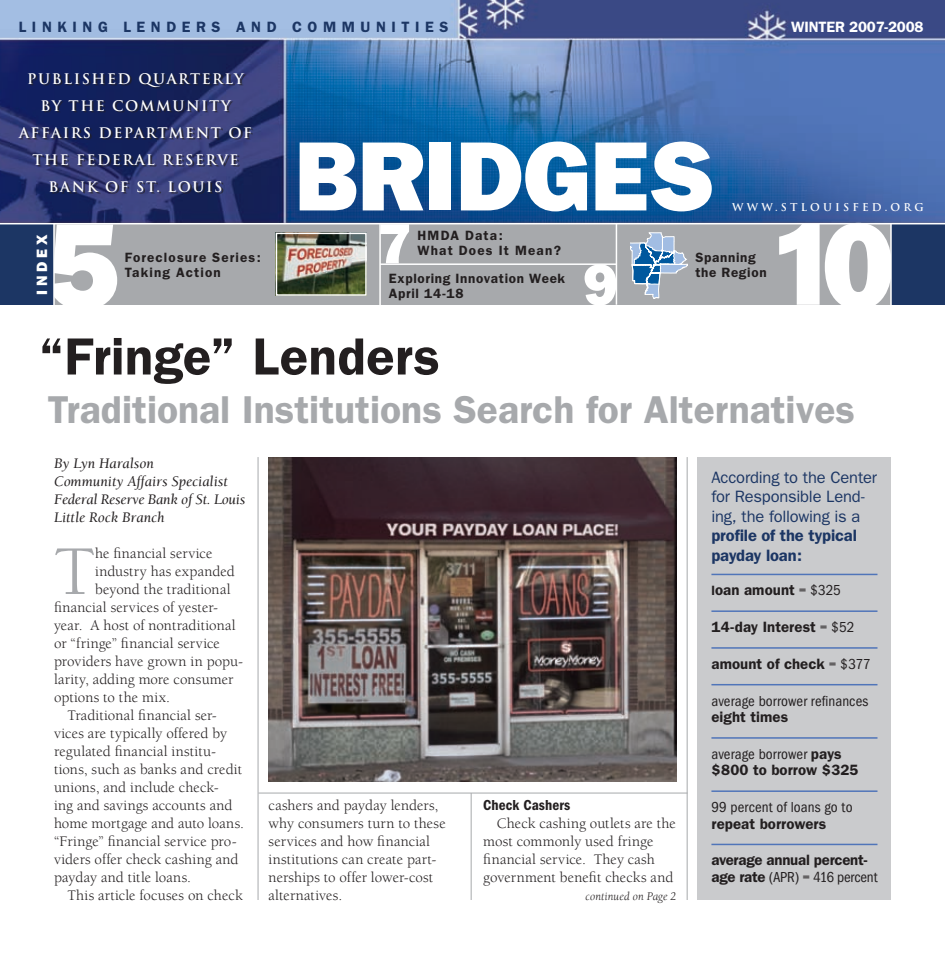
<style>
.page{position:relative;width:945px;height:972px;background:#fff}
.page>*{position:absolute;margin:0;border:0;box-sizing:border-box;transform-origin:0 0}
.t1{font:800 123px "Franklin Gothic";color:#fff}
.t2{font:800 99px "Franklin Gothic";color:#fff}
.t3{font:71.7px "Berkeley";color:#a7a9ac}
.t4{font:800 58.5px "Franklin Gothic";color:#fff}
.t5{font:800 57px "Franklin Gothic";color:#fff}
.t6{font:600 52.5px "Franklin Gothic";color:#231f20}
.t7{font:600 39px "Franklin Gothic";color:#a7a9ac}
.t8{font:16.5px/19.5px "Franklin Gothic";letter-spacing:-.01em;color:#1c3664}
.t9{font:600 16.5px/19.5px "Franklin Gothic";letter-spacing:-.01em;color:#1c3664}
.t10{font:15px/18px "Berkeley";letter-spacing:.005em;color:#231f20}
.t11{font:600 15px/16.5px "Franklin Gothic";letter-spacing:.005em;color:#231f20}
.t12{font:italic 15px/18px "Berkeley";color:#231f20}
.t13{font:condensed 15px "Franklin Gothic";letter-spacing:.005em;color:#231f20}
.t14{font:600 15px "Franklin Gothic";letter-spacing:.37em;color:#1c3664}
.t15{font:600 15px "Franklin Gothic";letter-spacing:-.01em;color:#fff}
.t16{font:600 condensed 15px "Franklin Gothic";letter-spacing:.005em;color:#231f20}
.t17{font:800 15px "Franklin Gothic";color:#fff}
.t18{font:700 14.25px/27px "Trajan";letter-spacing:.11em;color:#fff;text-align:center}
.t19{font:600 13.5px/15px "Franklin Gothic";letter-spacing:.07em;color:#231f20}
.t20{font:600 13.5px/15px "Franklin Gothic";letter-spacing:.05em;color:#231f20}
.t21{font:600 13.5px/15px "Franklin Gothic";letter-spacing:.09em;color:#231f20}
.t22{font:italic 12px "Berkeley";letter-spacing:.005em;color:#231f20}
.t23{font:700 10.5px "Trajan";letter-spacing:.3em;color:#fff}
.s1{font-size:13.5px}
.s2{font-weight:400;font-stretch:condensed}
</style>
<div class="page">
<hr style="left:687px;top:457px;width:1px;height:443px;background:#a7a9ac">
<hr style="left:471px;top:793px;width:1px;height:107px;background:#a7a9ac">
<hr style="left:258px;top:457px;width:1px;height:443px;background:#a7a9ac">
<img style="left:0;top:0;width:945px;height:223px">
<div style="left:40px;top:224px;width:864px;height:81px;background:#a7a9ac"></div>
<div style="left:20px;top:74px;width:263px;height:187px;background:#231f20;opacity:.75"></div>
<img style="left:279px;top:236px;width:85px;height:57px">
<div style="left:276px;top:233px;width:91px;height:63px;border:2px solid #fff"></div>
<svg style="left:630px;top:233px;width:58px;height:66px"></svg>
<hr style="left:258px;top:793px;width:430px;height:1px;background:#a7a9ac">
<svg style="left:779px;top:224px;width:41px;height:81px"></svg>
<div style="left:698px;top:457px;width:193px;height:443px;background:#cacbcd"></div>
<hr style="left:711px;top:574px;width:166px;height:1px;background:#5075b9">
<hr style="left:711px;top:610px;width:166px;height:2px;background:#5075b9">
<hr style="left:711px;top:647px;width:166px;height:2px;background:#5075b9">
<hr style="left:711px;top:684px;width:166px;height:1px;background:#5075b9">
<hr style="left:711px;top:737px;width:166px;height:2px;background:#5075b9">
<hr style="left:711px;top:790px;width:166px;height:2px;background:#5075b9">
<hr style="left:711px;top:844px;width:166px;height:1px;background:#5075b9">
<img style="left:269px;top:457px;width:407px;height:325px">
<div style="left:0;top:224px;width:54px;height:81px;background:#1c3664"></div>
<div style="left:891px;top:224px;width:54px;height:81px;background:#1c3664"></div>
<hr style="left:890px;top:224px;width:2px;height:82px;background:#fff">
<hr style="left:0;top:223px;width:945px;height:1px;background:#fff">
<hr style="left:380px;top:263px;width:237px;height:2px;background:#fff">
<hr style="left:616px;top:224px;width:1px;height:81px;background:#fff">
<hr style="left:53px;top:223px;width:2px;height:83px;background:#fff">
<hr style="left:379px;top:224px;width:2px;height:81px;background:#fff">
<p class="t14" style="left:19px;top:18px;width:431px">Linking Lenders And Communities</p>
<p class="t15" style="left:791px;top:18px;width:134px">Winter 2007-2008</p>
<p class="t18" style="left:19px;top:65px;width:234px">PUBLISHED QUARTERLY<br>BY THE COMMUNITY<br>AFFAIRS DEPARTMENT OF<br>THE FEDERAL RESERVE<br>BANK OF ST. LOUIS</p>
<h2 class="t2" style="left:294px;top:118px;width:422px">BRIDGES</h2>
<p class="t23" style="left:732px;top:201px;width:193px">WWW.STLOUISFED.ORG</p>
<h3 class="t5" style="left:378px;top:210px;width:36px">7</h3>
<h1 class="t1" style="left:47px;top:194px;width:75px">5</h1>
<p class="t21" style="left:417px;top:228px;width:145px">HMDA Data:<br>What Does It Mean?</p>
<p class="t17" style="left:33px;top:295px;width:62px;rotate:-90deg">INDEX</p>
<p class="t19" style="left:125px;top:250px;width:138px">Foreclosure Series:<br>Taking Action</p>
<p class="t20" style="left:389px;top:271px;width:178px">Exploring Innovation Week<br>April 14-18</p>
<h3 class="t4" style="left:583px;top:251px;width:37px">9</h3>
<p class="t19" style="left:695px;top:250px;width:62px">Spanning</p>
<p class="t19" style="left:695px;top:265px;width:73px">the Region</p>
<h1 class="t1" style="left:821px;top:194px;width:75px">0</h1>
<h3 class="t6" style="left:39px;top:325px;width:402px">“Fringe” Lenders</h3>
<h3 class="t7" style="left:48px;top:386px;width:809px">Traditional Institutions Search for Alternatives</h3>
<p class="t12" style="left:54px;top:455px;width:193px">By Lyn Haralson<br>Community Affairs Specialist<br>Federal Reserve Bank of St. Louis<br>Little Rock Branch</p>
<h3 class="t3" style="left:54px;top:534px;width:43px">T</h3>
<p class="t10" style="left:95px;top:545px;width:119px">he financial service</p>
<p class="t10" style="left:95px;top:563px;width:141px">industry has expanded</p>
<p class="t10" style="left:95px;top:581px;width:137px">beyond the traditional</p>
<p class="t10" style="left:54px;top:599px;width:166px">financial services of yester-</p>
<p class="t10" style="left:54px;top:617px;width:183px">year. A host of nontraditional</p>
<p class="t10" style="left:54px;top:635px;width:168px">or “fringe” financial service</p>
<p class="t10" style="left:54px;top:653px;width:191px">providers have grown in popu-</p>
<p class="t10" style="left:54px;top:671px;width:181px">larity, adding more consumer</p>
<p class="t10" style="left:54px;top:689px;width:117px">options to the mix.</p>
<p class="t10" style="left:68px;top:707px;width:151px">Traditional financial ser-</p>
<p class="t10" style="left:54px;top:725px;width:175px">vices are typically offered by</p>
<p class="t10" style="left:54px;top:743px;width:164px">regulated financial institu-</p>
<p class="t10" style="left:54px;top:761px;width:190px">tions, such as banks and credit</p>
<p class="t10" style="left:54px;top:779px;width:166px">unions, and include check-</p>
<p class="t10" style="left:54px;top:797px;width:180px">ing and savings accounts and</p>
<p class="t10" style="left:54px;top:815px;width:192px">home mortgage and auto loans.</p>
<p class="t10" style="left:54px;top:833px;width:184px">“Fringe” financial service pro-</p>
<p class="t10" style="left:54px;top:851px;width:186px">viders offer check cashing and</p>
<p class="t10" style="left:54px;top:869px;width:139px">payday and title loans.</p>
<p class="t10" style="left:68px;top:887px;width:177px">This article focuses on check</p>
<p class="t10" style="left:269px;top:797px;width:179px">cashers and payday lenders, why consumers turn to these services and how financial institutions can create part&shy;nerships to offer lower-cost alternatives.</p>
<p class="t16" style="left:483px;top:796px;width:89px">Check Cashers</p>
<p class="t10" style="left:483px;top:815px;width:194px;text-indent:14px">Check cashing outlets are the most commonly used fringe financial service. They cash government benefit checks and</p>
<p class="t22" style="left:586px;top:890px;width:92px">continued on Page 2</p>
<p class="t8" style="left:711px;top:468px;width:167px">According to the Center for Responsible Lend&shy;ing, the following is a</p>
<p class="t9" style="left:711px;top:526px;width:147px">profile of the typical payday loan:</p>
<p class="t11" style="left:711px;top:582px;width:131px"><span class="s1">l</span>oan amount <span class="s2">= $325</span></p>
<p class="t11" style="left:711px;top:619px;width:145px">14-day Interest <span class="s2">= $52</span></p>
<p class="t11" style="left:711px;top:656px;width:161px">amount of check <span class="s2">= $377</span></p>
<p class="t13" style="left:711px;top:692px;width:159px">average borrower refinances</p>
<p class="t11" style="left:711px;top:709px;width:78px">eight times</p>
<p class="t11" style="left:711px;top:746px;width:149px"><span class="s2">average borrower</span> pays $800 to borrow $325</p>
<p class="t13" style="left:711px;top:799px;width:143px">99 percent of loans go to</p>
<p class="t11" style="left:711px;top:815px;width:116px">repeat borrowers</p>
<p class="t11" style="left:711px;top:852px;width:168px">average annual percent&shy;age rate <span class="s2">(APR) = 416 percent</span></p>
</div>
